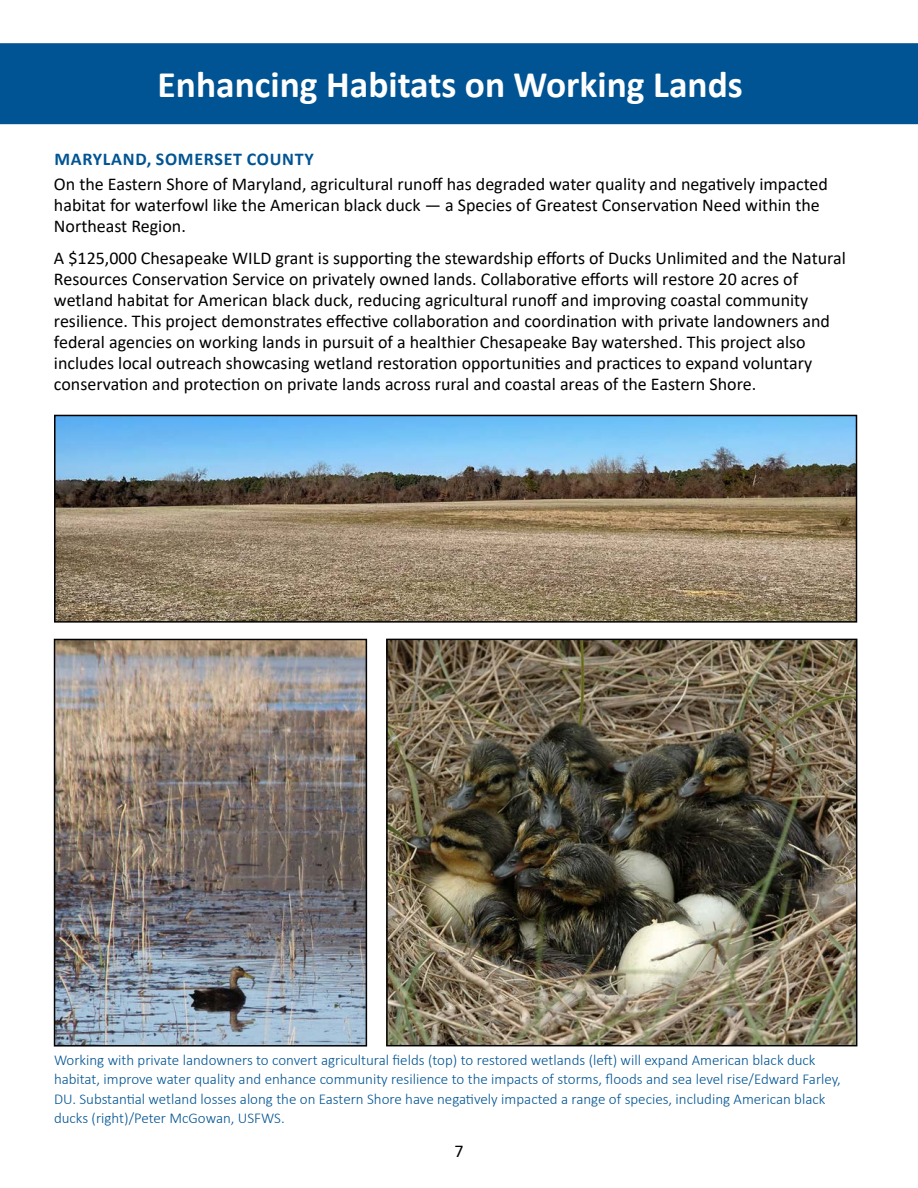
<style>
.page{position:relative;width:918px;height:1188px;background:#fff}
.page>*{position:absolute;margin:0;border:0;box-sizing:border-box;transform-origin:0 0}
.t1{font:700 37.5px "Calibri";color:#fff}
.t2{font:18px/21px "Calibri";color:#000}
.t3{font:700 18px "Calibri";letter-spacing:.04em;color:#005493}
.t4{font:300 15px/19.5px "Calibri";color:#005493}
</style>
<div class="page">
<div style="left:0;top:43px;width:918px;height:81px;background:#005493"></div>
<img style="left:57px;top:418px;width:797px;height:202px">
<div style="left:54px;top:415px;width:803px;height:208px;border:2px solid #000"></div>
<img style="left:389px;top:642px;width:465px;height:401px">
<div style="left:386px;top:639px;width:471px;height:407px;border:2px solid #000"></div>
<img style="left:57px;top:642px;width:307px;height:402px">
<div style="left:54px;top:639px;width:313px;height:408px;border:2px solid #000"></div>
<h2 class="t1" style="left:158px;top:58px;width:587px">Enhancing Habitats on Working Lands</h2>
<h3 class="t3" style="left:54px;top:146px;width:261px">MARYLAND, SOMERSET COUNTY</h3>
<p class="t2" style="left:54px;top:173px;width:775px">On the Eastern Shore of Maryland, agricultural runoff has degraded water quality and negatively impacted habitat for waterfowl like the American black duck — a Species of Greatest Conservation Need within the<br>Northeast Region.</p>
<p class="t2" style="left:54px;top:247px;width:793px">A $125,000 Chesapeake WILD grant is supporting the stewardship efforts of Ducks Unlimited and the Natural Resources Conservation Service on privately owned lands. Collaborative efforts will restore 20 acres of wetland habitat for American black duck, reducing agricultural runoff and improving coastal community resilience. This project demonstrates effective collaboration and coordination with private landowners and federal agencies on working lands in pursuit of a healthier Chesapeake Bay watershed. This project also includes local outreach showcasing wetland restoration opportunities and practices to expand voluntary conservation and protection on private lands across rural and coastal areas of the Eastern Shore.</p>
<p class="t4" style="left:54px;top:1050px;width:788px">Working with private landowners to convert agricultural fields (top) to restored wetlands (left) will expand American black duck habitat, improve water quality and enhance community resilience to the impacts of storms, floods and sea level rise/Edward Farley, DU. Substantial wetland losses along the on Eastern Shore have negatively impacted a range of species, including American black ducks (right)/Peter McGowan, USFWS.</p>
<p class="t2" style="left:454px;top:1140px;width:11px">7</p>
</div>
